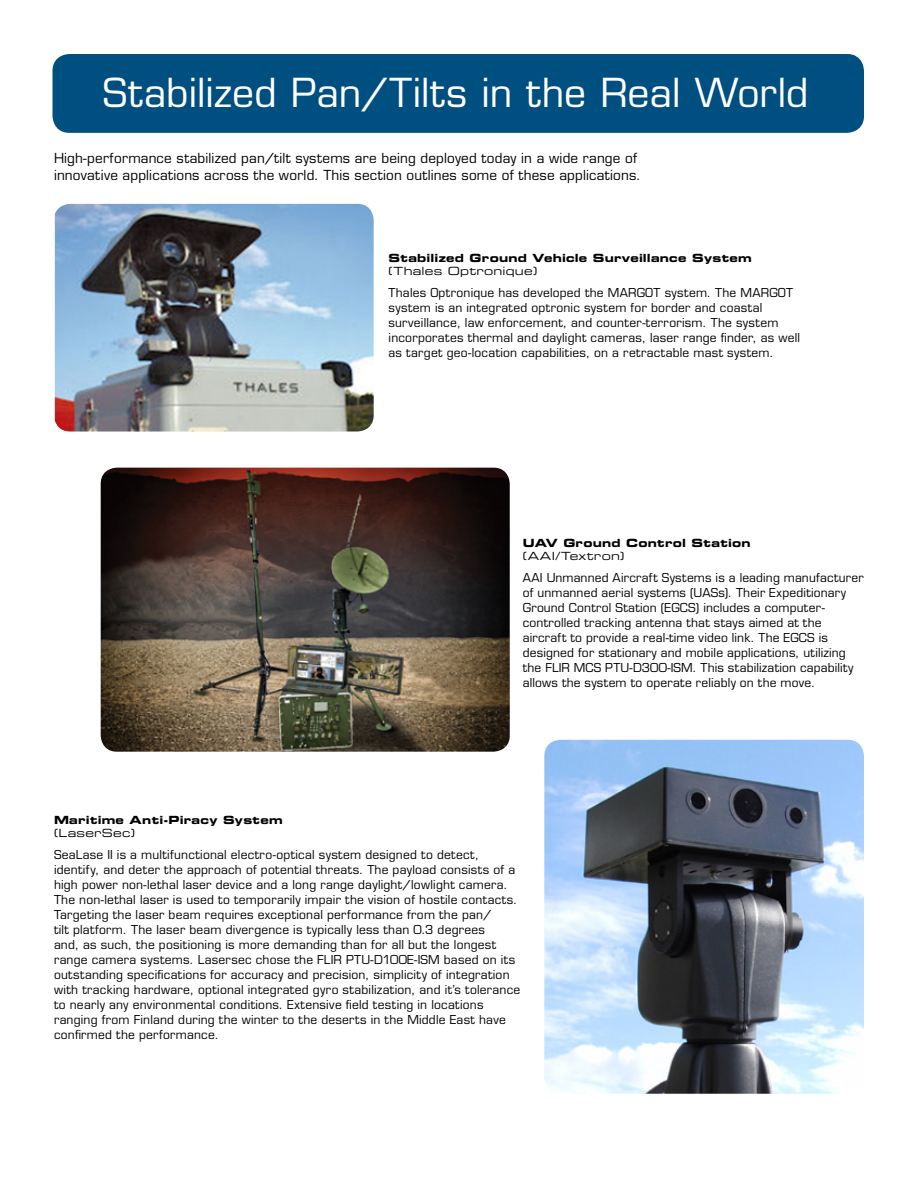
<style>
.page{position:relative;width:918px;height:1188px;background:#fff}
.page>*{position:absolute;margin:0;border:0;box-sizing:border-box;transform-origin:0 0}
.t1{font:39px "Eurostile LT Std";letter-spacing:.005em;color:#fff}
.t2{font:13.5px/16.5px "Eurostile LT Std";letter-spacing:.015em;color:#000}
.t3{font:12px/15px "Eurostile LT Std";letter-spacing:.02em;color:#000}
.t4{font:11.25px "Eurostile LT Std Bold Ex 2";letter-spacing:.02em;color:#000}
.t5{font:11.25px "Eurostile LT Std Ex 2";letter-spacing:.025em;color:#000}
</style>
<div class="page">
<div style="left:53px;top:55px;width:810px;height:77px;background:#004f81;border-radius:16px"></div>
<div style="left:52px;top:54px;width:812px;height:79px;border:2px solid #004f81;border-radius:16px"></div>
<img style="left:55px;top:204px;width:319px;height:228px">
<img style="left:544px;top:740px;width:320px;height:354px">
<img style="left:101px;top:468px;width:409px;height:284px">
<h1 class="t1" style="left:103px;top:69px;width:707px">Stabilized Pan/Tilts in the Real World</h1>
<p class="t2" style="left:54px;top:150px;width:588px">High-performance stabilized pan/tilt systems are being deployed today in a wide range of innovative applications across the world. This section outlines some of these applications.</p>
<p class="t4" style="left:389px;top:250px;width:365px">Stabilized Ground Vehicle Surveillance System</p>
<p class="t5" style="left:389px;top:264px;width:150px">(Thales Optronique)</p>
<p class="t3" style="left:389px;top:285px;width:413px">Thales Optronique has developed the MARGOT system. The MARGOT system is an integrated optronic system for border and coastal surveillance, law enforcement, and counter-terrorism. The system incorporates thermal and daylight cameras, laser range finder, as well as target geo-location capabilities, on a retractable mast system.</p>
<p class="t4" style="left:523px;top:535px;width:229px">UAV Ground Control Station</p>
<p class="t5" style="left:523px;top:549px;width:103px">(AAI/Textron)</p>
<p class="t3" style="left:523px;top:570px;width:343px">AAI Unmanned Aircraft Systems is a leading manufacturer of unmanned aerial systems (UASs). Their Expeditionary Ground Control Station (EGCS) includes a computer&shy;controlled tracking antenna that stays aimed at the aircraft to provide a real-time video link. The EGCS is designed for stationary and mobile applications, utilizing the FLIR MCS PTU-D300-ISM. This stabilization capability allows the system to operate reliably on the move.</p>
<p class="t4" style="left:54px;top:812px;width:230px">Maritime Anti-Piracy System</p>
<p class="t5" style="left:54px;top:826px;width:83px">(LaserSec)</p>
<p class="t3" style="left:54px;top:847px;width:468px">SeaLase II is a multifunctional electro-optical system designed to detect, identify, and deter the approach of potential threats. The payload consists of a high power non-lethal laser device and a long range daylight/lowlight camera.<br>The non-lethal laser is used to temporarily impair the vision of hostile contacts.<br>Targeting the laser beam requires exceptional performance from the pan/<br>tilt platform. The laser beam divergence is typically less than 0.3 degrees<br>and, as such, the positioning is more demanding than for all but the longest range camera systems. Lasersec chose the FLIR PTU-D100E-ISM based on its outstanding specifications for accuracy and precision, simplicity of integration with tracking hardware, optional integrated gyro stabilization, and it’s tolerance to nearly any environmental conditions. Extensive field testing in locations ranging from Finland during the winter to the deserts in the Middle East have confirmed the performance.</p>
</div>
